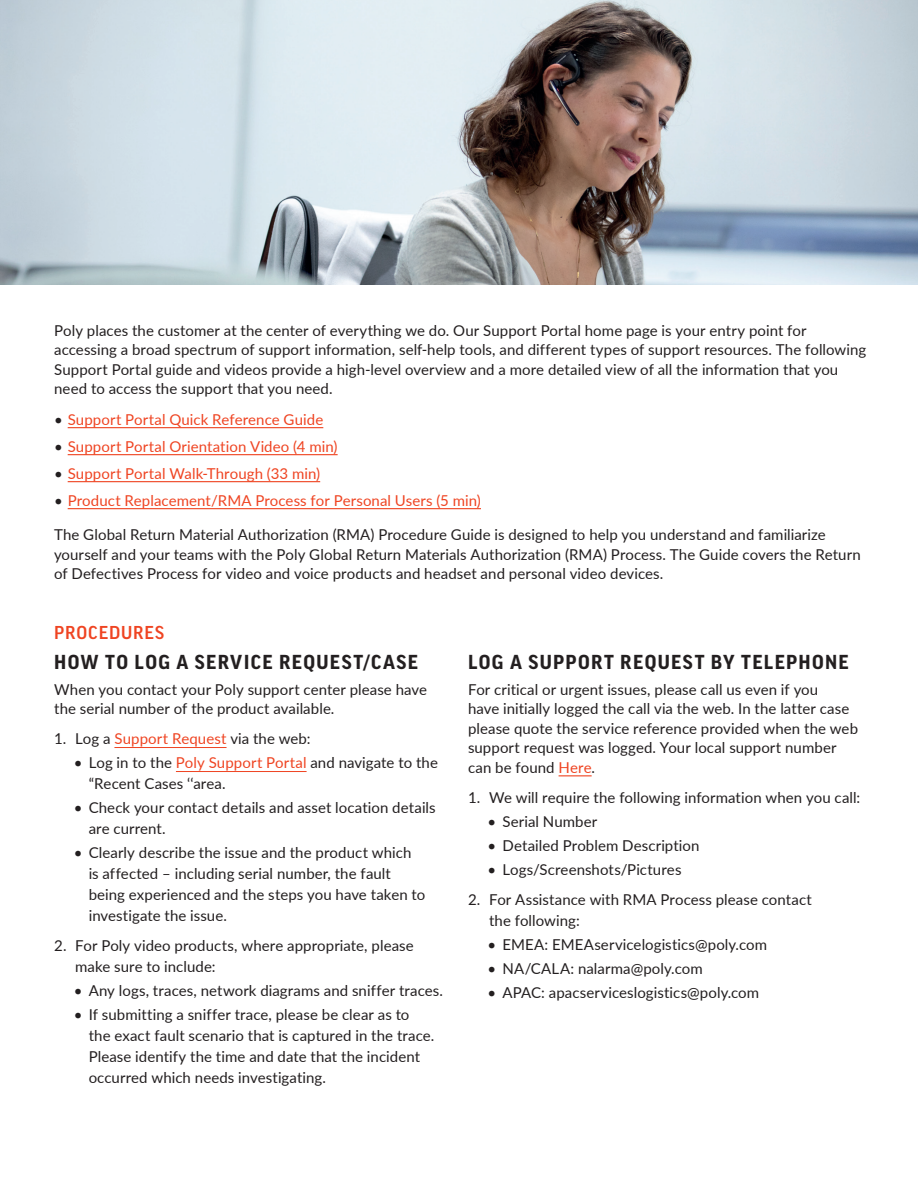
<style>
.page{position:relative;width:918px;height:1188px;background:#fff}
.page>*{position:absolute;margin:0;border:0;box-sizing:border-box;transform-origin:0 0}
.t1{font:700 19.5px "Good Pro";letter-spacing:.07em;color:#231f20}
.t2{font:500 18px "Good Pro";letter-spacing:.045em;color:#ef4422}
.t3{font:15px/19.5px "Lato";letter-spacing:.005em;color:#231f20}
.t4{font:15px "Lato";letter-spacing:.005em;color:#ef4422}
.s1{color:#231f20}
.s2{color:#ef4422}
</style>
<div class="page">
<hr style="left:68px;top:427px;width:255px;height:1px;background:#ef4422">
<hr style="left:68px;top:454px;width:270px;height:1px;background:#ef4422">
<hr style="left:68px;top:481px;width:252px;height:1px;background:#ef4422">
<hr style="left:68px;top:508px;width:413px;height:1px;background:#ef4422">
<img style="left:0;top:0;width:918px;height:285px">
<hr style="left:114px;top:747px;width:113px;height:1px;background:#ef4422">
<hr style="left:176px;top:771px;width:131px;height:1px;background:#ef4422">
<hr style="left:559px;top:775px;width:33px;height:1px;background:#ef4422">
<p class="t3" style="left:54px;top:320px;width:814px">Poly places the customer at the center of everything we do. Our Support Portal home page is your entry point for accessing a broad spectrum of support information, self-help tools, and different types of support resources. The following Support Portal guide and videos provide a high-level overview and a more detailed view of all the information that you need to access the support that you need.</p>
<p class="t4" style="left:54px;top:408px;width:271px"><span class="s1">•</span> Support Portal Quick Reference Guide</p>
<p class="t4" style="left:54px;top:435px;width:285px"><span class="s1">•</span> Support Portal Orientation Video (4 min)</p>
<p class="t4" style="left:54px;top:462px;width:268px"><span class="s1">•</span> Support Portal Walk-Through (33 min)</p>
<p class="t4" style="left:54px;top:489px;width:428px"><span class="s1">•</span> Product Replacement/RMA Process for Personal Users (5 min)</p>
<p class="t3" style="left:54px;top:524px;width:808px">The Global Return Material Authorization (RMA) Procedure Guide is designed to help you understand and familiarize yourself and your teams with the Poly Global Return Materials Authorization (RMA) Process. The Guide covers the Return of Defectives Process for video and voice products and headset and personal video devices.</p>
<p class="t2" style="left:54px;top:622px;width:111px">PROCEDURES</p>
<h1 class="t1" style="left:54px;top:651px;width:365px">HOW TO LOG A SERVICE REQUEST/CASE</h1>
<p class="t3" style="left:54px;top:679px;width:374px">When you contact your Poly support center please have the serial number of the product available.</p>
<p class="t3" style="left:54px;top:728px;width:258px">1. Log a <span class="s2">Support Request</span> via the web:</p>
<p class="t3" style="left:89px;top:751px;width:351px;line-height:21px;text-indent:-15px">• Log in to the <span class="s2">Poly Support Portal</span> and navigate to the “Recent Cases ‘‘area.</p>
<p class="t3" style="left:89px;top:796px;width:348px;line-height:21px;text-indent:-15px">• Check your contact details and asset location details are current.</p>
<p class="t3" style="left:89px;top:841px;width:338px;line-height:21px;text-indent:-15px">• Clearly describe the issue and the product which<br>is affected – including serial number, the fault being experienced and the steps you have taken to investigate the issue.</p>
<p class="t3" style="left:75px;top:934px;width:340px;line-height:21px;text-indent:-21px">2. For Poly video products, where appropriate, please make sure to include:</p>
<p class="t3" style="left:74px;top:980px;width:371px">• Any logs, traces, network diagrams and sniffer traces.</p>
<p class="t3" style="left:89px;top:1003px;width:347px;line-height:21px;text-indent:-15px">• If submitting a sniffer trace, please be clear as to the exact fault scenario that is captured in the trace.<br>Please identify the time and date that the incident occurred which needs investigating.</p>
<h1 class="t1" style="left:468px;top:651px;width:382px">LOG A SUPPORT REQUEST BY TELEPHONE</h1>
<p class="t3" style="left:468px;top:679px;width:392px">For critical or urgent issues, please call us even if you<br>have initially logged the call via the web. In the latter case please quote the service reference provided when the web support request was logged. Your local support number can be found <span class="s2">Here</span>.</p>
<p class="t3" style="left:468px;top:787px;width:394px">1. We will require the following information when you call:</p>
<p class="t3" style="left:488px;top:811px;width:111px">• Serial Number</p>
<p class="t3" style="left:488px;top:835px;width:213px">• Detailed Problem Description</p>
<p class="t3" style="left:488px;top:859px;width:196px">• Logs/Screenshots/Pictures</p>
<p class="t3" style="left:489px;top:888px;width:324px;line-height:21px;text-indent:-21px">2. For Assistance with RMA Process please contact the following:</p>
<p class="t3" style="left:488px;top:934px;width:281px">• EMEA: EMEAservicelogistics@poly.com</p>
<p class="t3" style="left:488px;top:958px;width:217px">• NA/CALA: nalarma@poly.com</p>
<p class="t3" style="left:488px;top:982px;width:273px">• APAC: apacserviceslogistics@poly.com</p>
</div>
